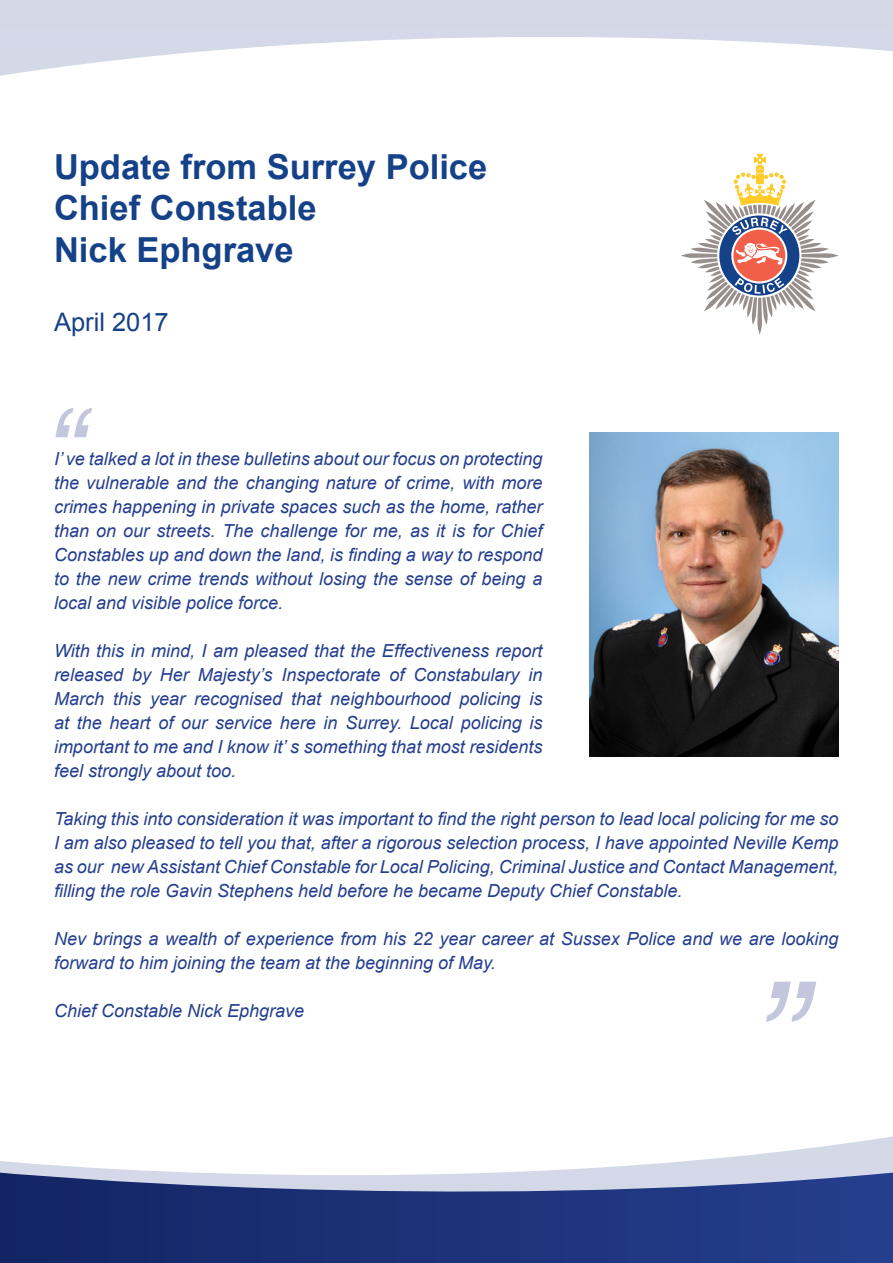
<style>
.page{position:relative;width:893px;height:1263px;background:#fff}
.page>*{position:absolute;margin:0;border:0;box-sizing:border-box;transform-origin:0 0}
.Intro{font:italic 163.8px "Arial";color:#c4c6de}
.Intro-2{font:italic 120px "Arial";color:#c4c6de}
.Doc_Title{font:700 34.5px "Arial";color:#154189}
.Date{font:25.5px "Arial";color:#154189}
.Intro-3{font:italic 18px/24px "Arial";color:#253f8e;text-align:justify}
</style>
<div class="page">
<svg style="left:0;top:1136px;width:893px;height:36px"></svg>
<svg style="left:0;top:0;width:893px;height:76px"></svg>
<svg style="left:0;top:1172px;width:893px;height:91px;background:#374a89"></svg>
<svg style="left:681px;top:154px;width:157px;height:180px"></svg>
<img style="left:589px;top:432px;width:250px;height:325px">
<p class="Doc_Title" style="left:54px;top:144px;width:435px">Update from Surrey Police</p>
<p class="Doc_Title" style="left:54px;top:185px;width:264px">Chief Constable</p>
<p class="Doc_Title" style="left:54px;top:227px;width:241px">Nick Ephgrave</p>
<p class="Date" style="left:54px;top:305px;width:116px">April 2017</p>
<p class="Intro-2" style="left:43px;top:375px;width:41px">“</p>
<p class="Intro-3" style="left:54px;top:447px;width:490px">I’ ve talked a lot in these bulletins about our focus on protecting the vulnerable and the changing nature of crime, with more crimes happening in private spaces such as the home, rather than on our streets. The challenge for me, as it is for Chief Constables up and down the land, is finding a way to respond to the new crime trends without losing the sense of being a local and visible police force.</p>
<p class="Intro-3" style="left:54px;top:639px;width:490px">With this in mind, I am pleased that the Effectiveness report released by Her Majesty’s Inspectorate of Constabulary in March this year recognised that neighbourhood policing is at the heart of our service here in Surrey. Local policing is important to me and I know it’ s something that most residents feel strongly about too.</p>
<p class="Intro-3" style="left:54px;top:807px;width:786px">Taking this into consideration it was important to find the right person to lead local policing for me so I am also pleased to tell you that, after a rigorous selection process, I have appointed Neville Kemp as our new Assistant Chief Constable for Local Policing, Criminal Justice and Contact Management, filling the role Gavin Stephens held before he became Deputy Chief Constable.</p>
<p class="Intro-3" style="left:54px;top:927px;width:786px">Nev brings a wealth of experience from his 22 year career at Sussex Police and we are looking forward to him joining the team at the beginning of May.</p>
<p class="Intro-3" style="left:54px;top:999px;width:252px">Chief Constable Nick Ephgrave</p>
<p class="Intro" style="left:834px;top:1066px;width:56px;rotate:-180deg">“</p>
</div>
